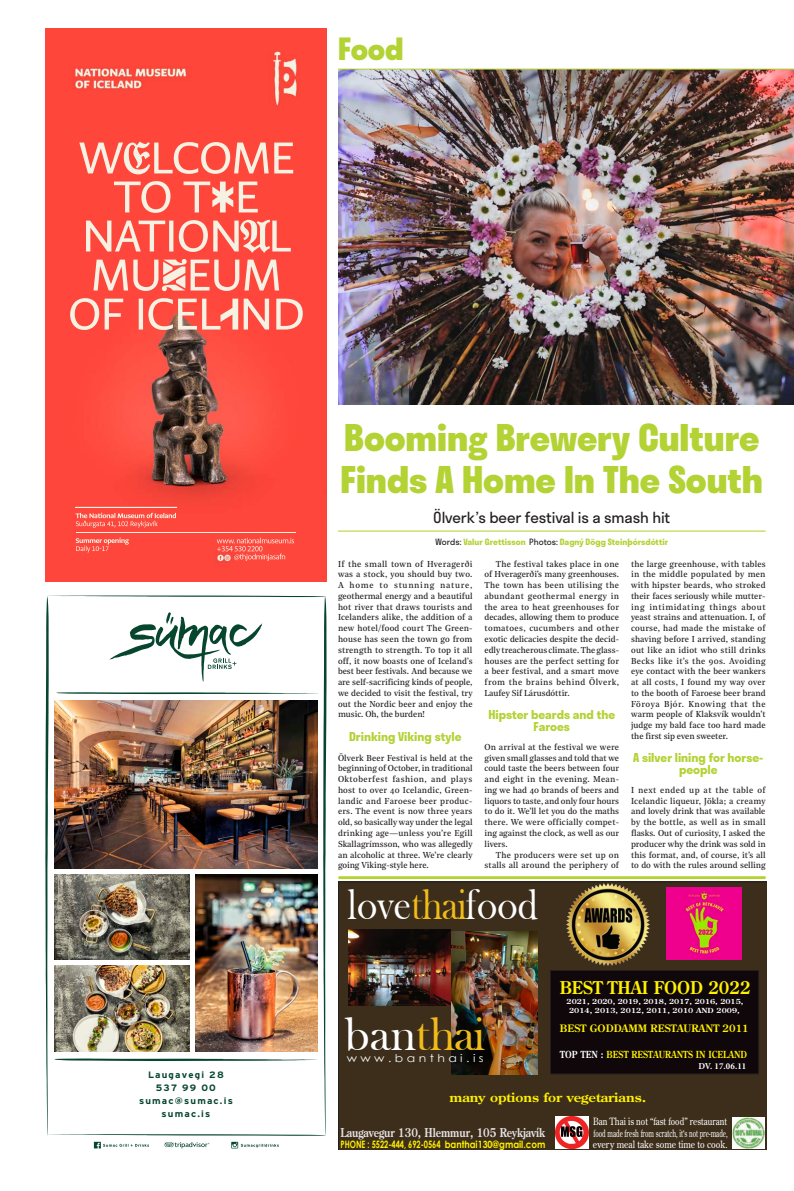
<style>
.page{position:relative;width:794px;height:1191px;background:#fff}
.page>*{position:absolute;margin:0;border:0;box-sizing:border-box;transform-origin:0 0}
.t1{font:47.8px "Bask Old Face";letter-spacing:.005em;color:#f1bb1a}
.t2{font:43.5px "Bask Old Face";letter-spacing:.005em;color:#fff;scale:.9 1}
.t3{font:800 36px/42px "Stratos";color:#b3d234}
.t4{font:800 30px "Stratos";color:#b3d234}
.t5{font:700 17.6px "Century Old Style Std";color:#fff101;scale:.91 1}
.t6{font:15px "Stratos";letter-spacing:-.01em;color:#231f20}
.t7{font:700 12.6px "Century Old Style Std";color:#fff101;scale:1.11 1}
.t8{font:700 12.2px "Century Old Style Std";color:#e6e0e1;scale:.82 1}
.t9{font:700 12px/12px "Stratos";color:#b3d234;text-align:center}
.t10{font:10.7px "Century Gothic";color:#f5f6f5;scale:1.16 1}
.t11{font:700 10.2px "Century Gothic";color:#fff101;scale:.73 1}
.t12{font:700 10.2px "Century Old Style Std";color:#fff101}
.t13{font:10px/11.8px "Century Old Style Std";color:#fff;scale:.84 1}
.t14{font:10px "Century Old Style Std";color:#fff;scale:.88 1}
.t15{font:700 9.7px "Century Old Style Std";color:#fff101;scale:.84 1}
.t16{font:700 9.3px/13.2px "Interstate";letter-spacing:.12em;color:#06462e;text-align:center;scale:1.05 1}
.t17{font:700 9px "Minion Pro";letter-spacing:.01em;color:#fff}
.t18{font:8.6px/10.8px "Noe Text";color:#231f20;text-align:justify}
.t19{font:8.6px/10.8px "Noe Text";letter-spacing:.02em;color:#231f20;text-align:right}
.t20{font:700 8.5px "Stratos";letter-spacing:.005em;color:#b3d234}
.t21{font:700 7px/8.4px "Century Old Style Std";color:#fff;text-align:center;scale:1.11 1}
.s1{font-weight:400;color:#231f20}
.s2{color:#f1bb1a}
.s3{color:#fff}
.s4{font-size:10px}
</style>
<div class="page">
<hr style="left:338px;top:530px;width:427px;height:1px;background:#b3d234">
<img style="left:338px;top:70px;width:455px;height:335px">
<hr style="left:338px;top:876px;width:427px;height:3px;background:#b3d234">
<hr style="left:338px;top:69px;width:456px;height:1px;background:#b3d234">
<svg style="left:94px;top:1141px;width:55px;height:7px"></svg>
<svg style="left:231px;top:1141px;width:48px;height:7px"></svg>
<svg style="left:165px;top:1142px;width:44px;height:6px"></svg>
<svg style="left:45px;top:595px;width:282px;height:540px"></svg>
<img style="left:54px;top:965px;width:135px;height:86px">
<img style="left:195px;top:874px;width:122px;height:177px">
<img style="left:54px;top:874px;width:135px;height:85px">
<img style="left:54px;top:700px;width:263px;height:168px">
<img style="left:45px;top:29px;width:281px;height:552px">
<img style="left:75px;top:507px;width:102px;height:1px">
<img style="left:76px;top:532px;width:219px;height:1px">
<div style="left:338px;top:881px;width:428px;height:268px;background:#3c2e1a"></div>
<img style="left:567px;top:883px;width:82px;height:82px">
<img style="left:733px;top:1117px;width:31px;height:31px">
<img style="left:555px;top:1116px;width:33px;height:32px">
<img style="left:666px;top:887px;width:75px;height:72px">
<div style="left:550px;top:970px;width:208px;height:103px;background:#0f070a"></div>
<div style="left:550px;top:970px;width:209px;height:104px;border:1px solid #231f20"></div>
<img style="left:451px;top:931px;width:86px;height:143px">
<img style="left:349px;top:929px;width:101px;height:76px">
<h3 class="t4" style="left:338px;top:25px;width:67px">Food</h3>
<p class="t16" style="left:139px;top:1067px;width:91px">Laugavegi 28<br>537 99 00 sumac@sumac.is sumac.is</p>
<h3 class="t3" style="left:341px;top:415px;width:424px">Booming Brewery Culture<br>Finds A Home In The South</h3>
<h3 class="t6" style="left:433px;top:506px;width:239px">Ölverk’s beer festival is a smash hit</h3>
<p class="t20" style="left:435px;top:535px;width:234px"><span class="s1">Words:</span> Valur Grettisson <span class="s1">Photos:</span> Dagný Dögg Steinþórsdóttir</p>
<p class="t18" style="left:338px;top:557px;width:136px">If the small town of Hveragerði was a stock, you should buy two.<br>A home to stunning nature, geothermal energy and a beautiful hot river that draws tourists and Icelanders alike, the addition of a new hotel/food court The Green&shy;house has seen the town go from strength to strength. To top it all off, it now boasts one of Iceland's best beer festivals. And because we are self-sacrificing kinds of people, we decided to visit the festival, try out the Nordic beer and enjoy the music. Oh, the burden!</p>
<h3 class="t9" style="left:349px;top:730px;width:114px">Drinking Viking style</h3>
<p class="t18" style="left:338px;top:751px;width:136px">Ölverk Beer Festival is held at the beginning of October, in traditional Oktoberfest fashion, and plays host to over 40 Icelandic, Green&shy;landic and Faroese beer produc&shy;ers. The event is now three years old, so basically way under the legal drinking age—unless you’re Egill Skallagrímsson, who was allegedly an alcoholic at three. We’re clearly going Viking-style here.</p>
<p class="t18" style="left:631px;top:557px;width:136px">the large greenhouse, with tables in the middle populated by men with hipster beards, who stroked their faces seriously while mutter&shy;ing intimidating things about yeast strains and attenuation. I, of course, had made the mistake of shaving before I arrived, standing out like an idiot who still drinks Becks like it’s the 90s. Avoiding eye contact with the beer wankers at all costs, I found my way over to the booth of Faroese beer brand Föroya Bjór. Knowing that the warm people of Klaksvík wouldn’t judge my bald face too hard made the first sip even sweeter.</p>
<h3 class="t9" style="left:633px;top:751px;width:132px">A silver lining for horse&shy;people</h3>
<p class="t18" style="left:631px;top:784px;width:136px">I next ended up at the table of Icelandic liqueur, Jökla; a creamy and lovely drink that was available by the bottle, as well as in small flasks. Out of curiosity, I asked the producer why the drink was sold in this format, and, of course, it’s all to do with the rules around selling</p>
<p class="t18" style="left:484px;top:557px;width:136px;text-indent:11px">The festival takes place in one of Hveragerði’s many greenhouses.<br>The town has been utilising the abundant geothermal energy in the area to heat greenhouses for decades, allowing them to produce tomatoes, cucumbers and other exotic delicacies despite the decid&shy;edly treacherous climate. The glass&shy;houses are the perfect setting for a beer festival, and a smart move from the brains behind Ölverk, Laufey Sif Lárusdóttir.</p>
<h3 class="t9" style="left:488px;top:708px;width:128px">Hipster beards and the<br>Faroes</h3>
<p class="t18" style="left:484px;top:741px;width:136px">On arrival at the festival we were given small glasses and told that we could taste the beers between four and eight in the evening. Mean&shy;ing we had 40 brands of beers and liquors to taste, and only four hours to do it. We’ll let you do the maths there. We were officially compet&shy;ing against the clock, as well as our livers.</p>
<p class="t19" style="left:484px;top:848px;width:136px">The producers were set up on stalls all around the periphery of</p>
<h2 class="t2" style="left:347px;top:880px;width:214px">love<span class="s2">thai</span>food</h2>
<h1 class="t1" style="left:344px;top:1007px;width:143px"><span class="s3">ban</span>thai</h1>
<p class="t10" style="left:347px;top:1050px;width:120px">w w w . b a n t h a i . i s</p>
<h3 class="t5" style="left:560px;top:976px;width:211px">BEST THAI FOOD 2022</h3>
<p class="t21" style="left:566px;top:997px;width:161px">2021, 2020, 2019, 2018, 2017, 2016, 2015,<br>2014, 2013, 2012, 2011, 2010 AND 2009,</p>
<p class="t12" style="left:560px;top:1021px;width:190px">BEST GODDAMM RESTAURANT 2011</p>
<p class="t15" style="left:560px;top:1048px;width:224px"><span class="s3">TOP TEN :</span> BEST RESTAURANTS IN ICELAND</p>
<p class="t17" style="left:698px;top:1059px;width:49px">DV. 17.06.11</p>
<h3 class="t7" style="left:449px;top:1089px;width:179px">many options for vegetarians.</h3>
<h3 class="t8" style="left:340px;top:1124px;width:251px">Laugavegur 130, Hlemmur, 105 Reykjavík</h3>
<p class="t11" style="left:340px;top:1136px;width:282px">PHONE : 5522-444, 692-0564 <span class="s4">banthai130@gmail.com</span></p>
<p class="t13" style="left:593px;top:1115px;width:162px">Ban Thai is not “fast food” restaurant food made fresh from scratch, it‘s not pre-made,</p>
<p class="t14" style="left:593px;top:1137px;width:154px">every meal take some time to cook.</p>
</div>
